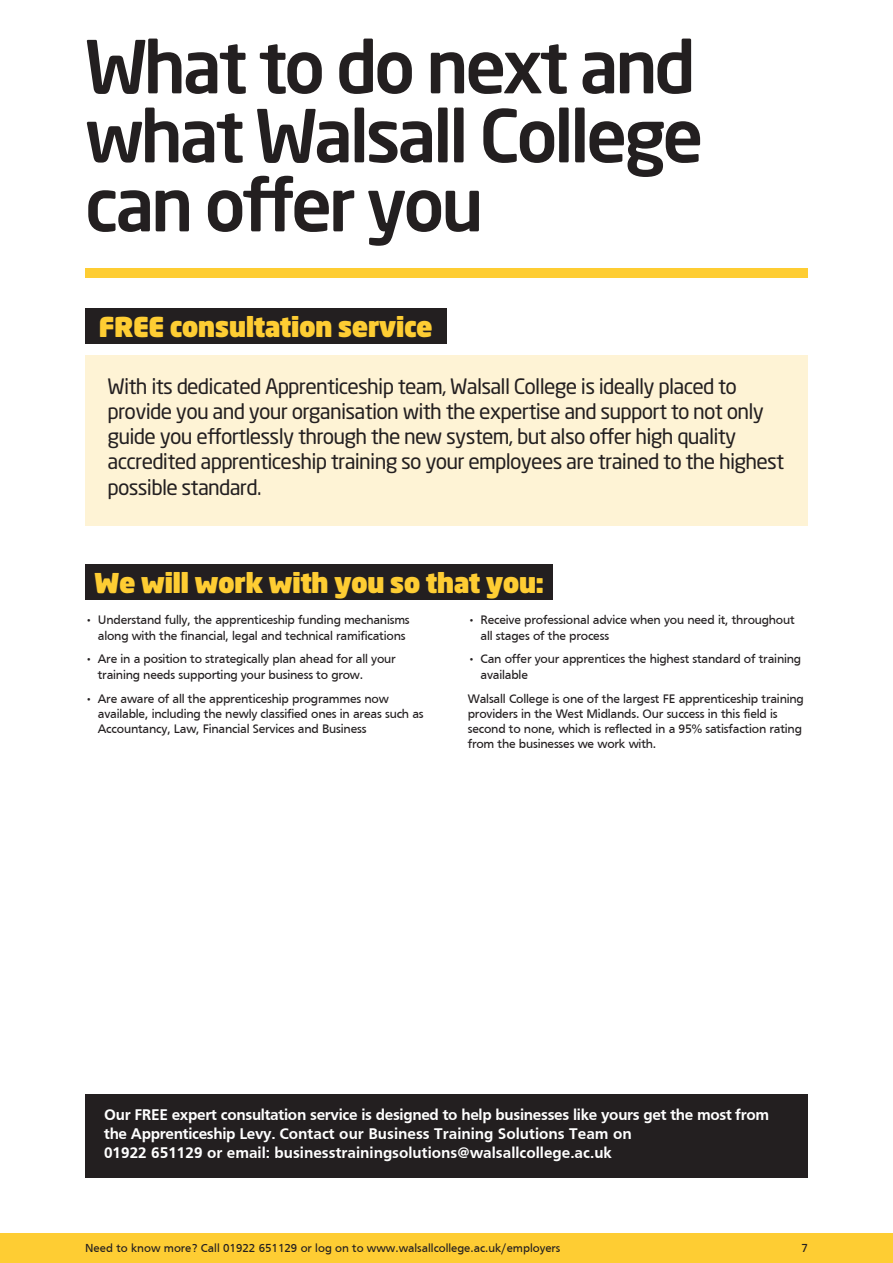
<style>
.page{position:relative;width:893px;height:1263px;background:#fff}
.page>*{position:absolute;margin:0;border:0;box-sizing:border-box;transform-origin:0 0}
.t1{font:500 72px/69px "Neo Sans W1 G";letter-spacing:-.05em;color:#231f20;text-align:justify}
.t2{font:900 27px "Neo Sans W1 G";letter-spacing:-.025em;color:#fecd33}
.t3{font:27px "Myriad Pro";letter-spacing:-.025em;color:#fecd33}
.t4{font:21px/25.2px "Neo Sans W1 G";letter-spacing:-.035em;color:#231f20}
.t5{font:21px "Myriad Pro";letter-spacing:-.035em;color:#231f20}
.t6{font:700 15.9px/19.2px "Frutiger";color:#fff}
.t7{font:12.75px/15.3px "Frutiger";letter-spacing:-.015em;color:#231f20}
.t8{font:12px "Frutiger";color:#231f20}
</style>
<div class="page">
<div style="left:85px;top:1094px;width:723px;height:84px;background:#231f20"></div>
<div style="left:85px;top:355px;width:723px;height:170px;background:#fef3d5"></div>
<div style="left:85px;top:268px;width:723px;height:10px;background:#fecd33"></div>
<div style="left:85px;top:565px;width:468px;height:35px;background:#231f20"></div>
<div style="left:0;top:1233px;width:893px;height:30px;background:#fecd33"></div>
<div style="left:85px;top:309px;width:361px;height:35px;background:#231f20"></div>
<p class="t1" style="left:85px;top:31px;width:620px">What to do next and what Walsall College can offer you</p>
<p class="t2" style="left:99px;top:309px;width:335px">FREE consultation service</p>
<p class="t3" style="left:132px;top:312px;width:270px">FREE consult ion service</p>
<p class="t4" style="left:108px;top:373px;width:678px">With its dedicated Apprenticeship team, Walsall College is ideally placed to provide you and your organisation with the expertise and support to not only guide you effortlessly through the new system, but also offer high quality accredited apprenticeship training so your employees are trained to the highest possible standard.</p>
<p class="t5" style="left:160px;top:374px;width:547px">s dedicated Ap renticeship team, Walsall Colleg is ideally p aced to</p>
<p class="t5" style="left:183px;top:399px;width:547px">ou and your organisation with the expertise and support to not only</p>
<p class="t5" style="left:167px;top:425px;width:528px">ou effortles ly through the new system, but also offer high quality</p>
<p class="t5" style="left:172px;top:450px;width:577px">ed apprenticeship training so your employees are trained to the highest</p>
<p class="t5" style="left:149px;top:475px;width:107px">b standard.</p>
<p class="t2" style="left:94px;top:565px;width:451px">We will work with you so that you:</p>
<p class="t7" style="left:98px;top:612px;width:313px;text-indent:-13px">• Understand fully, the apprenticeship funding mechanisms along with the financial, legal and technical ramifications</p>
<p class="t7" style="left:98px;top:651px;width:299px;text-indent:-13px">• Are in a position to strategically plan ahead for all your training needs supporting your business to grow.</p>
<p class="t7" style="left:98px;top:690px;width:327px;text-indent:-13px">• Are aware of all the apprenticeship programmes now available, including the newly classified ones in areas such as<br>Accountancy, Law, Financial Services and Business</p>
<p class="t3" style="left:138px;top:568px;width:363px">We will work wi you so that you:</p>
<p class="t7" style="left:480px;top:612px;width:316px;text-indent:-13px">• Receive professional advice when you need it, throughout all stages of the process</p>
<p class="t7" style="left:480px;top:651px;width:322px;text-indent:-13px">• Can offer your apprentices the highest standard of training available</p>
<p class="t7" style="left:468px;top:690px;width:338px">Walsall College is one of the largest FE apprenticeship training providers in the West Midlands. Our success in this field is second to none, which is reflected in a 95% satisfaction rating from the businesses we work with.</p>
<p class="t6" style="left:104px;top:1104px;width:666px">Our FREE expert consultation service is designed to help businesses like yours get the most from the Apprenticeship Levy. Contact our Business Training Solutions Team on<br>01922 651129 or email: businesstrainingsolutions@walsallcollege.ac.uk</p>
<p class="t8" style="left:85px;top:1241px;width:477px">Need to know more? Call 01922 651129 or log on to www.walsallcollege.ac.uk/employers</p>
<p class="t8" style="left:801px;top:1241px;width:8px">7</p>
</div>
